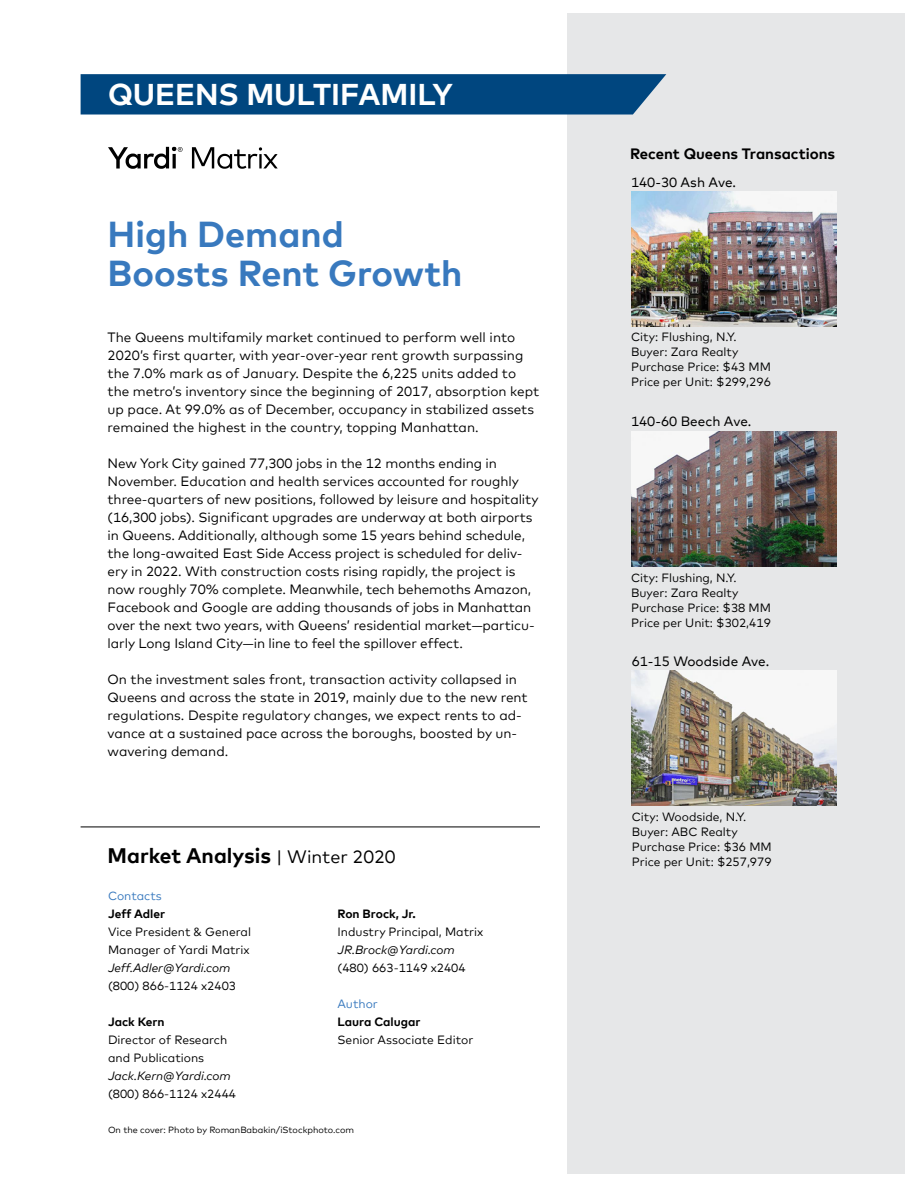
<style>
.page{position:relative;width:918px;height:1188px;background:#fff}
.page>*{position:absolute;margin:0;border:0;box-sizing:border-box;transform-origin:0 0}
.t1{font:700 36px/39px "Mark Offc Pro";color:#3879be}
.t2{font:700 30px "Mark Offc Pro";color:#fff}
.t3{font:700 21px "Mark Offc Pro";color:#000}
.t4{font:700 15px "Mark Offc Pro";color:#000}
.t5{font:13.5px/18px "Mark Offc Pro";letter-spacing:-.005em;color:#000}
.t6{font:13.5px "Mark Offc Pro";color:#000}
.t7{font:12px/15px "Mark Offc Pro";color:#000}
.t8{font:italic 12px "Mark Offc Pro";color:#000}
.t9{font:700 12px "Mark Offc Pro";color:#000}
.t10{font:12px "Mark Offc Pro";color:#3879be}
.t11{font:9px "Mark Offc Pro";color:#000}
.s1{font-weight:400;font-size:18px}
</style>
<div class="page">
<div style="left:567px;top:14px;width:337px;height:1160px;background:#e6e7e8"></div>
<svg style="left:108px;top:147px;width:75px;height:22px"></svg>
<svg style="left:192px;top:147px;width:86px;height:22px"></svg>
<img style="left:632px;top:670px;width:205px;height:135px">
<img style="left:631px;top:191px;width:205px;height:135px">
<img style="left:631px;top:432px;width:205px;height:135px">
<hr style="left:81px;top:827px;width:459px;height:1px;background:#000">
<svg style="left:81px;top:74px;width:585px;height:41px;background:#094c83"></svg>
<h2 class="t2" style="left:108px;top:71px;width:346px">QUEENS MULTIFAMILY</h2>
<h1 class="t1" style="left:108px;top:211px;width:356px">High Demand<br>Boosts Rent Growth</h1>
<p class="t5" style="left:108px;top:327px;width:433px">The Queens multifamily market continued to perform well into 2020’s first quarter, with year-over-year rent growth surpassing the 7.0% mark as of January. Despite the 6,225 units added to the metro’s inventory since the beginning of 2017, absorption kept up pace. At 99.0% as of December, occupancy in stabilized assets remained the highest in the country, topping Manhattan.</p>
<p class="t5" style="left:108px;top:453px;width:432px">New York City gained 77,300 jobs in the 12 months ending in November. Education and health services accounted for roughly three-quarters of new positions, followed by leisure and hospitality (16,300 jobs). Significant upgrades are underway at both airports in Queens. Additionally, although some 15 years behind schedule, the long-awaited East Side Access project is scheduled for deliv&shy;ery in 2022. With construction costs rising rapidly, the project is now roughly 70% complete. Meanwhile, tech behemoths Amazon, Facebook and Google are adding thousands of jobs in Manhattan over the next two years, with Queens’ residential market—particu&shy;larly Long Island City—in line to feel the spillover effect.</p>
<p class="t5" style="left:108px;top:669px;width:422px">On the investment sales front, transaction activity collapsed in Queens and across the state in 2019, mainly due to the new rent regulations. Despite regulatory changes, we expect rents to ad&shy;vance at a sustained pace across the boroughs, boosted by un&shy;wavering demand.</p>
<h3 class="t3" style="left:108px;top:839px;width:290px">Market Analysis <span class="s1">| Winter 2020</span></h3>
<p class="t10" style="left:108px;top:887px;width:55px">Contacts</p>
<p class="t9" style="left:108px;top:905px;width:59px">Jeff Adler</p>
<p class="t7" style="left:108px;top:922px;width:145px;line-height:18px">Vice President &amp; General<br>Manager of Yardi Matrix</p>
<p class="t8" style="left:108px;top:959px;width:124px">Jeff.Adler@Yardi.com</p>
<p class="t7" style="left:108px;top:977px;width:130px">(800) 866-1124 x2403</p>
<p class="t9" style="left:108px;top:1013px;width:58px">Jack Kern</p>
<p class="t7" style="left:108px;top:1030px;width:121px;line-height:18px">Director of Research and Publications</p>
<p class="t8" style="left:108px;top:1067px;width:124px">Jack.Kern@Yardi.com</p>
<p class="t7" style="left:108px;top:1085px;width:130px">(800) 866-1124 x2444</p>
<p class="t9" style="left:338px;top:905px;width:80px">Ron Brock, Jr.</p>
<p class="t7" style="left:338px;top:923px;width:147px">Industry Principal, Matrix</p>
<p class="t8" style="left:338px;top:941px;width:119px">JR.Brock@Yardi.com</p>
<p class="t7" style="left:338px;top:959px;width:130px">(480) 663-1149 x2404</p>
<p class="t10" style="left:338px;top:995px;width:42px">Author</p>
<p class="t9" style="left:338px;top:1013px;width:85px">Laura Calugar</p>
<p class="t7" style="left:338px;top:1031px;width:137px">Senior Associate Editor</p>
<p class="t11" style="left:108px;top:1123px;width:248px">On the cover: Photo by RomanBabakin/iStockphoto.com</p>
<p class="t4" style="left:630px;top:142px;width:207px">Recent Queens Transactions</p>
<p class="t6" style="left:631px;top:172px;width:106px">140-30 Ash Ave.</p>
<p class="t7" style="left:631px;top:328px;width:142px">City: Flushing, N.Y.<br>Buyer: Zara Realty<br>Purchase Price: $43 MM<br>Price per Unit: $299,296</p>
<p class="t6" style="left:631px;top:411px;width:122px">140-60 Beech Ave.</p>
<p class="t7" style="left:631px;top:570px;width:142px">City: Flushing, N.Y.<br>Buyer: Zara Realty<br>Purchase Price: $38 MM<br>Price per Unit: $302,419</p>
<p class="t6" style="left:632px;top:651px;width:139px">61-15 Woodside Ave.</p>
<p class="t7" style="left:632px;top:808px;width:142px">City: Woodside, N.Y.<br>Buyer: ABC Realty<br>Purchase Price: $36 MM<br>Price per Unit: $257,979</p>
</div>
